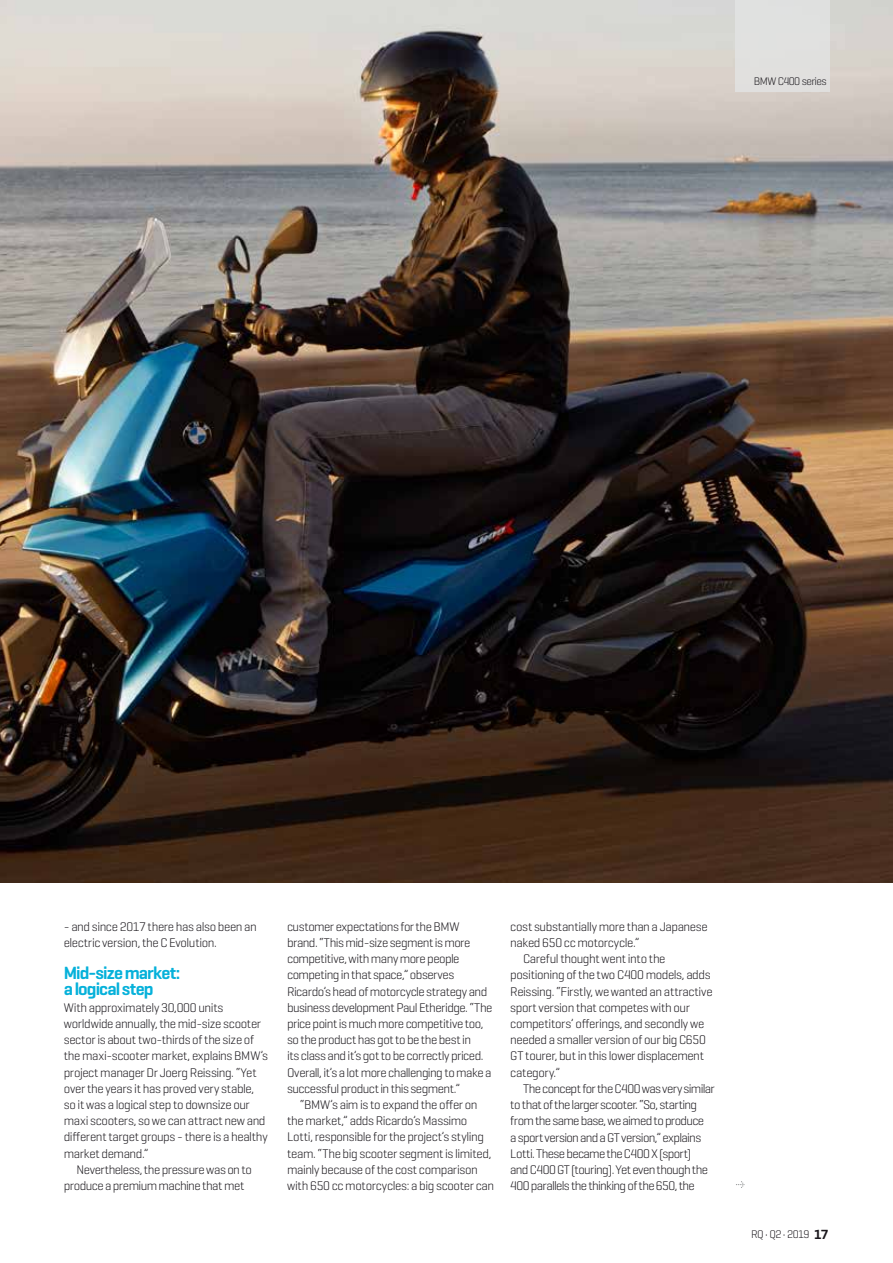
<style>
.page{position:relative;width:893px;height:1263px;background:#fff}
.page>*{position:absolute;margin:0;border:0;box-sizing:border-box;transform-origin:0 0}
.t1{font:600 18px/16.2px "Geogrotesque";letter-spacing:-.05em;color:#06b1da}
.t2{font:300 12.75px/16.2px "Geogrotesque";letter-spacing:-.035em;color:#1a171c}
.t3{font:300 12.75px "Geogrotesque";letter-spacing:-.055em;color:#1a171c}
.t4{font:300 11.25px "Geogrotesque";letter-spacing:-.05em;color:#1a171c}
.s1{font-weight:600;font-size:13.5px}
</style>
<div class="page">
<img style="left:0;top:0;width:893px;height:882px">
<svg style="left:736px;top:1181px;width:8px;height:7px"></svg>
<div style="left:735px;top:0;width:95px;height:91px;background:#e3e4e4"></div>
<p class="t4" style="left:754px;top:74px;width:74px">BMW C400 series</p>
<p class="t2" style="left:64px;top:918px;width:195px">- and since 2017 there has also been an electric version, the C Evolution.</p>
<h1 class="t1" style="left:64px;top:965px;width:118px">Mid-size market: a logical step</h1>
<p class="t2" style="left:64px;top:999px;width:206px">With approximately 30,000 units worldwide annually, the mid-size scooter sector is about two-thirds of the size of the maxi-scooter market, explains BMW’s project manager Dr Joerg Reissing. “Yet over the years it has proved very stable, so it was a logical step to downsize our maxi scooters, so we can attract new and different target groups - there is a healthy market demand.”</p>
<p class="t2" style="left:64px;top:1161px;width:190px;text-indent:13px">Nevertheless, the pressure was on to produce a premium machine that met</p>
<p class="t2" style="left:287px;top:918px;width:207px">customer expectations for the BMW brand. “This mid-size segment is more competitive, with many more people competing in that space,” observes Ricardo’s head of motorcycle strategy and business development Paul Etheridge. “The price point is much more competitive too, so the product has got to be the best in<br>its class and it’s got to be correctly priced.<br>Overall, it’s a lot more challenging to make a successful product in this segment.”</p>
<p class="t2" style="left:287px;top:1096px;width:209px;text-indent:13px">“BMW’s aim is to expand the offer on the market,” adds Ricardo’s Massimo Lotti, responsible for the project’s styling team. “The big scooter segment is limited, mainly because of the cost comparison with 650 cc motorcycles: a big scooter can</p>
<p class="t2" style="left:510px;top:918px;width:199px">cost substantially more than a Japanese</p>
<p class="t2" style="left:510px;top:934px;width:131px">naked 650 cc motorcycle.”</p>
<p class="t2" style="left:523px;top:950px;width:144px">Careful thought went into the</p>
<p class="t2" style="left:510px;top:966px;width:202px">positioning of the two C400 models, adds</p>
<p class="t2" style="left:510px;top:983px;width:204px">Reissing. “Firstly, we wanted an attractive</p>
<p class="t2" style="left:510px;top:999px;width:181px">sport version that competes with our</p>
<p class="t2" style="left:510px;top:1015px;width:195px">competitors’ offerings, and secondly we</p>
<p class="t2" style="left:510px;top:1031px;width:197px">needed a smaller version of our big C650</p>
<p class="t2" style="left:510px;top:1047px;width:195px">GT tourer, but in this lower displacement</p>
<p class="t2" style="left:510px;top:1064px;width:51px">category.”</p>
<p class="t2" style="left:523px;top:1080px;width:193px">The concept for the C400 was very similar</p>
<p class="t2" style="left:510px;top:1096px;width:188px">to that of the larger scooter. “So, starting</p>
<p class="t2" style="left:510px;top:1112px;width:195px">from the same base, we aimed to produce</p>
<p class="t2" style="left:510px;top:1129px;width:192px">a sport version and a GT version,” explains</p>
<p class="t2" style="left:510px;top:1145px;width:183px">Lotti. These became the C400 X (sport)</p>
<p class="t3" style="left:510px;top:1161px;width:199px">and C400 GT (touring). Yet even though the</p>
<p class="t2" style="left:510px;top:1177px;width:186px">400 parallels the thinking of the 650, the</p>
<p class="t4" style="left:751px;top:1227px;width:79px">RQ • Q2 • 2019 <span class="s1">17</span></p>
</div>
